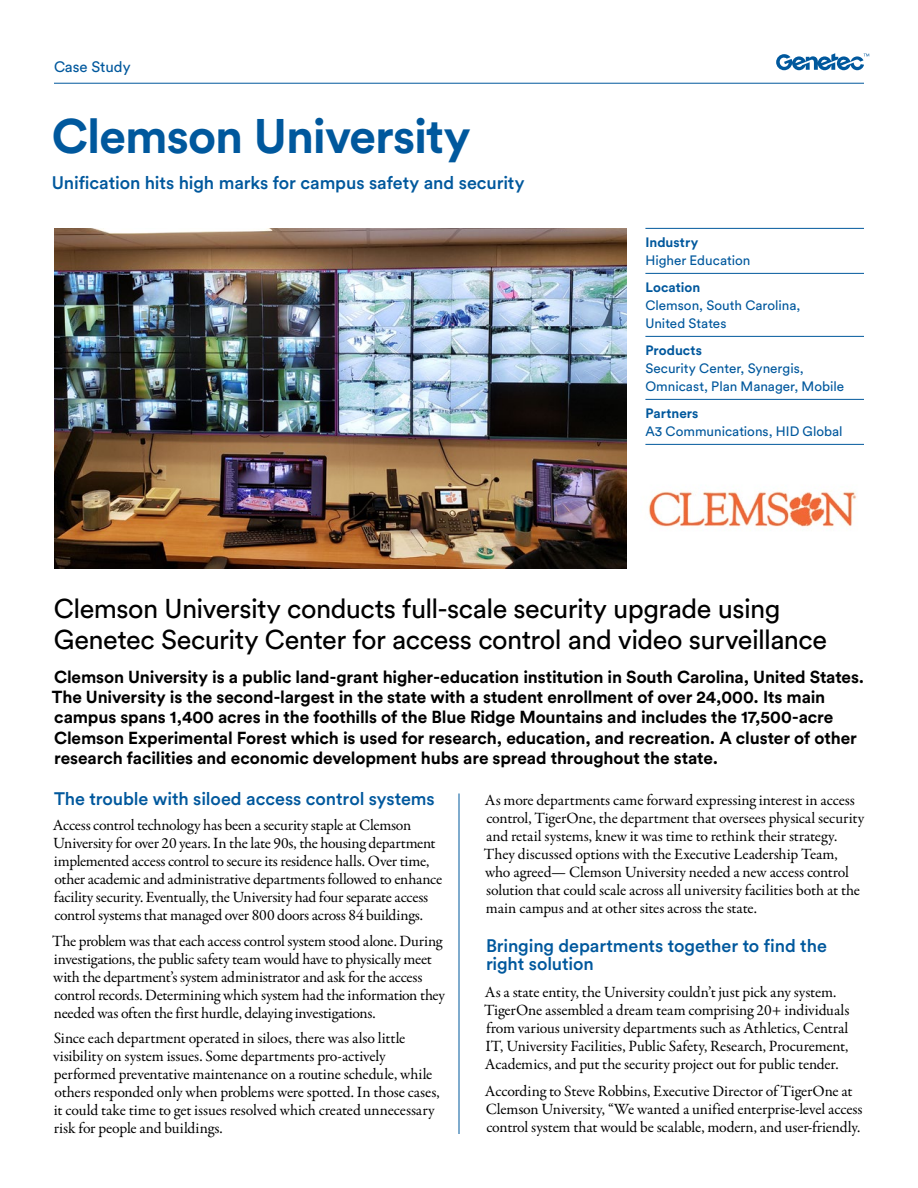
<style>
.page{position:relative;width:918px;height:1188px;background:#fff}
.page>*{position:absolute;margin:0;border:0;box-sizing:border-box;transform-origin:0 0}
.t1{font:700 48px "Circular Pro";letter-spacing:-.02em;color:#00589d}
.t2{font:27px/31.5px "Circular Pro";letter-spacing:-.02em;color:#000}
.t3{font:500 18px/18px "Circular Pro";letter-spacing:-.005em;color:#00589d}
.t4{font:700 17.25px/20.2px "Circular Pro";letter-spacing:-.01em;color:#000}
.t5{font:15.75px/18px "Garamond Premr Pro";letter-spacing:-.015em;color:#000}
.t6{font:15px "Circular Pro";letter-spacing:-.005em;color:#00589d}
.t7{font:13.5px/18px "Circular Pro";color:#00589d}
.t8{font:700 13.5px "Circular Pro";letter-spacing:.005em;color:#00589d}
</style>
<div class="page">
<hr style="left:645px;top:228px;width:219px;height:1px;background:#00589d">
<hr style="left:645px;top:273px;width:219px;height:1px;background:#00589d">
<hr style="left:645px;top:336px;width:219px;height:1px;background:#00589d">
<hr style="left:645px;top:399px;width:219px;height:1px;background:#00589d">
<hr style="left:645px;top:444px;width:219px;height:1px;background:#00589d">
<hr style="left:54px;top:83px;width:810px;height:1px;background:#00589d">
<svg style="left:776px;top:53px;width:93px;height:17px"></svg>
<hr style="left:459px;top:794px;width:1px;height:340px;background:#00589d">
<img style="left:54px;top:228px;width:573px;height:341px">
<img style="left:648px;top:491px;width:209px;height:38px">
<p class="t6" style="left:54px;top:57px;width:78px">Case Study</p>
<h1 class="t1" style="left:52px;top:103px;width:420px">Clemson University</h1>
<p class="t3" style="left:52px;top:173px;width:474px">Unification hits high marks for campus safety and security</p>
<p class="t8" style="left:645px;top:233px;width:54px">Industry</p>
<p class="t7" style="left:645px;top:250px;width:106px">Higher Education</p>
<p class="t8" style="left:645px;top:278px;width:56px">Location</p>
<p class="t7" style="left:645px;top:295px;width:157px">Clemson, South Carolina,<br>United States</p>
<p class="t8" style="left:645px;top:341px;width:58px">Products</p>
<p class="t7" style="left:645px;top:358px;width:200px">Security Center, Synergis,<br>Omnicast, Plan Manager, Mobile</p>
<p class="t8" style="left:645px;top:404px;width:55px">Partners</p>
<p class="t7" style="left:645px;top:421px;width:199px">A3 Communications, HID Global</p>
<h2 class="t2" style="left:54px;top:591px;width:775px">Clemson University conducts full-scale security upgrade using<br>Genetec Security Center for access control and video surveillance</h2>
<p class="t4" style="left:52px;top:666px;width:814px">Clemson University is a public land-grant higher-education institution in South Carolina, United States.<br>The University is the second-largest in the state with a student enrollment of over 24,000. Its main campus spans 1,400 acres in the foothills of the Blue Ridge Mountains and includes the 17,500-acre Clemson Experimental Forest which is used for research, education, and recreation. A cluster of other research facilities and economic development hubs are spread throughout the state.</p>
<p class="t3" style="left:54px;top:789px;width:382px">The trouble with siloed access control systems</p>
<p class="t5" style="left:53px;top:817px;width:391px">Access control technology has been a security staple at Clemson University for over 20 years. In the late 90s, the housing department implemented access control to secure its residence halls. Over time, other academic and administrative departments followed to enhance facility security. Eventually, the University had four separate access control systems that managed over 800 doors across 84 buildings.</p>
<p class="t5" style="left:52px;top:932px;width:395px">The problem was that each access control system stood alone. During investigations, the public safety team would have to physically meet with the department’s system administrator and ask for the access control records. Determining which system had the information they needed was often the first hurdle, delaying investigations.</p>
<p class="t5" style="left:53px;top:1030px;width:388px">Since each department operated in siloes, there was also little visibility on system issues. Some departments pro-actively performed preventative maintenance on a routine schedule, while others responded only when problems were spotted. In those cases, it could take time to get issues resolved which created unnecessary risk for people and buildings.</p>
<p class="t5" style="left:484px;top:791px;width:382px">As more departments came forward expressing interest in access control, TigerOne, the department that oversees physical security and retail systems, knew it was time to rethink their strategy.<br>They discussed options with the Executive Leadership Team, who agreed— Clemson University needed a new access control solution that could scale across all university facilities both at the main campus and at other sites across the state.</p>
<p class="t3" style="left:486px;top:936px;width:342px">Bringing departments together to find the right solution</p>
<p class="t5" style="left:484px;top:983px;width:367px">As a state entity, the University couldn’t just pick any system.<br>TigerOne assembled a dream team comprising 20+ individuals from various university departments such as Athletics, Central IT, University Facilities, Public Safety, Research, Procurement, Academics, and put the security project out for public tender.</p>
<p class="t5" style="left:485px;top:1082px;width:379px">According to Steve Robbins, Executive Director of TigerOne at<br>Clemson University, “We wanted a unified enterprise-level access control system that would be scalable, modern, and user-friendly.</p>
</div>
